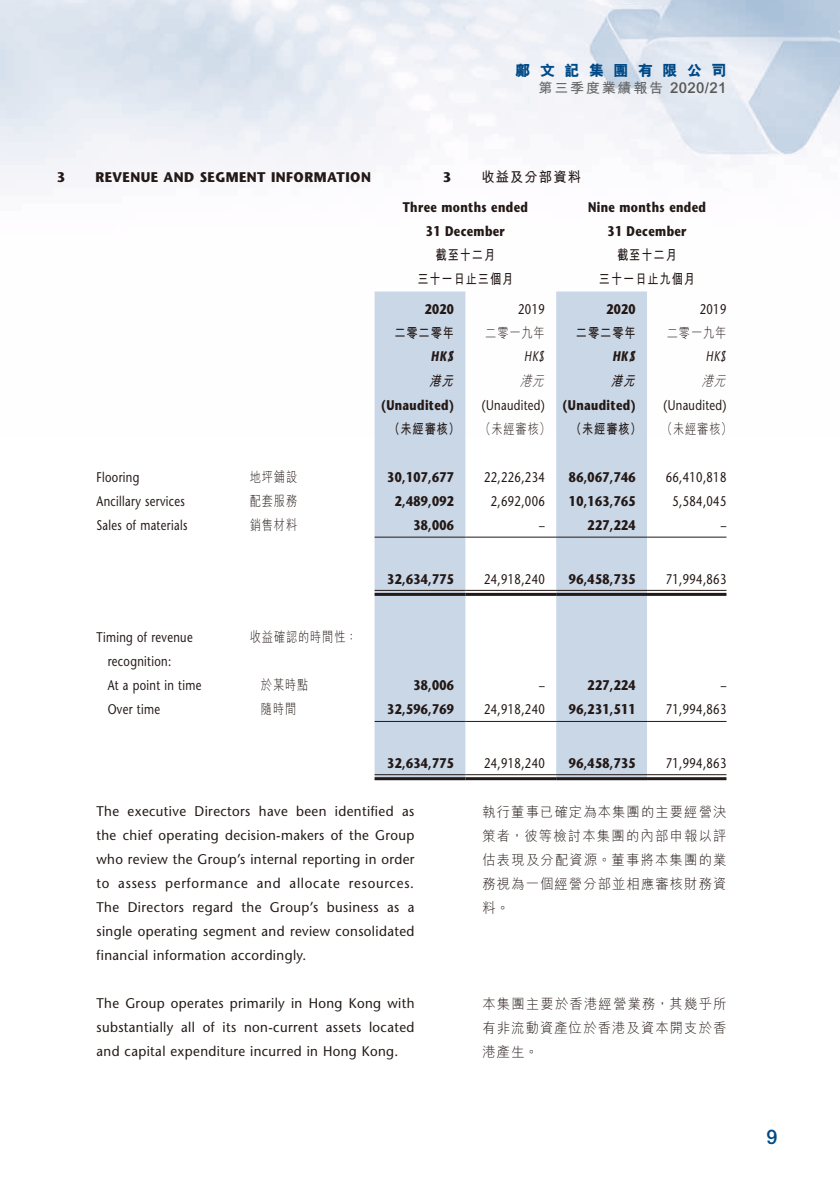
<style>
.page{position:relative;width:840px;height:1191px;background:#fff}
.page>*{position:absolute;margin:0;border:0;box-sizing:border-box;transform-origin:0 0}
.t1{font:500 20px "Arial MT Std";color:#004a87}
.t2{font:800 15px "M Hei HK";letter-spacing:.63em;color:#004a87}
._06_Notes_E{font:500 14px/24px "Stone Sans Std";letter-spacing:.03em;color:#231916;text-align:justify;scale:.95 1}
._51_N_Table_txt{font:500 14px/24px "Stone Sans Std";letter-spacing:.03em;color:#231916;scale:.8 1}
._51_N_Table_txt-2{font:700 14px "Stone Sans Std";letter-spacing:.03em;color:#231916;scale:.8 1}
._06_Notes_C{font:300 14px/24px "M Hei HK";letter-spacing:.09em;color:#231916;text-align:justify;scale:.95 1}
._51_N_Table_txt-3{font:300 14px "M Hei HK";letter-spacing:.08em;color:#231916;scale:.8 1}
._51_N_Table_txt-4{font:700 14px "M Hei HK";letter-spacing:.08em;color:#231916;scale:.8 1}
._07_NH1_E{font:700 14px "Stone Sans Std";letter-spacing:.03em;color:#231916;scale:.95 1}
.t3{font:700 14px "M Hei HK";letter-spacing:.13em;color:#666565}
._07_NH1_C{font:700 14px "M Hei HK";letter-spacing:.08em;color:#231916;scale:.95 1}
._51_N_Table_txt-5{font:italic 700 14px "Stone Sans Std";color:#231916;scale:.8 1}
._51_N_Table_txt-6{font:italic 500 14px "Stone Sans Std";color:#231916;scale:.8 1}
._51_N_Table_txt-7{font:italic 700 14px "M Hei HK";color:#231916;scale:.8 1}
._51_N_Table_txt-8{font:italic 300 14px "M Hei HK";color:#231916;scale:.8 1}
._07_NH1_C-2{font:700 14px "Stone Sans Std";color:#231916;scale:.95 1}
.s1{font-family:"Arial MT Std";font-weight:500;font-size:15px;color:#595857}
</style>
<div class="page">
<img style="left:0;top:0;width:839px;height:436px">
<svg style="left:374px;top:291px;width:272px;height:486px;fill:#cad7e7"></svg>
<hr style="left:374px;top:536px;width:91px;height:1px;background:#231916">
<hr style="left:465px;top:536px;width:91px;height:1px;background:#231916">
<hr style="left:556px;top:536px;width:90px;height:1px;background:#231916">
<hr style="left:646px;top:536px;width:80px;height:1px;background:#231916">
<hr style="left:374px;top:590px;width:91px;height:1px;background:#231916">
<hr style="left:374px;top:593px;width:91px;height:3px;background:#231916">
<hr style="left:465px;top:590px;width:91px;height:1px;background:#231916">
<hr style="left:465px;top:593px;width:91px;height:3px;background:#231916">
<hr style="left:556px;top:590px;width:90px;height:1px;background:#231916">
<hr style="left:556px;top:593px;width:90px;height:3px;background:#231916">
<hr style="left:646px;top:590px;width:80px;height:1px;background:#231916">
<hr style="left:646px;top:593px;width:80px;height:3px;background:#231916">
<hr style="left:374px;top:721px;width:91px;height:1px;background:#231916">
<hr style="left:465px;top:721px;width:91px;height:1px;background:#231916">
<hr style="left:556px;top:721px;width:90px;height:1px;background:#231916">
<hr style="left:646px;top:721px;width:80px;height:1px;background:#231916">
<hr style="left:374px;top:774px;width:91px;height:1px;background:#231916">
<hr style="left:374px;top:777px;width:91px;height:3px;background:#231916">
<hr style="left:465px;top:774px;width:91px;height:1px;background:#231916">
<hr style="left:465px;top:777px;width:91px;height:3px;background:#231916">
<hr style="left:556px;top:774px;width:90px;height:1px;background:#231916">
<hr style="left:556px;top:777px;width:90px;height:3px;background:#231916">
<hr style="left:646px;top:774px;width:80px;height:1px;background:#231916">
<hr style="left:646px;top:777px;width:80px;height:3px;background:#231916">
<p class="t2" style="left:515px;top:60px;width:212px">鄺文記集團有限公司</p>
<p class="t3" style="left:538px;top:77px;width:189px">第三季度業績報告 <span class="s1">2020/21</span></p>
<p class="_07_NH1_E" style="left:57px;top:168px;width:10px">3</p>
<p class="_07_NH1_E" style="left:95px;top:168px;width:291px">REVENUE AND SEGMENT INFORMATION</p>
<p class="_07_NH1_C-2" style="left:442px;top:168px;width:10px">3</p>
<p class="_07_NH1_C" style="left:481px;top:166px;width:106px">收益及分部資料</p>
<p class="_51_N_Table_txt-2" style="left:402px;top:199px;width:158px">Three months ended</p>
<p class="_51_N_Table_txt-2" style="left:425px;top:223px;width:100px">31 December</p>
<p class="_51_N_Table_txt-4" style="left:435px;top:245px;width:76px">截至十二月</p>
<p class="_51_N_Table_txt-4" style="left:417px;top:269px;width:121px">三十一日止三個月</p>
<p class="_51_N_Table_txt-2" style="left:587px;top:199px;width:149px">Nine months ended</p>
<p class="_51_N_Table_txt-2" style="left:607px;top:223px;width:100px">31 December</p>
<p class="_51_N_Table_txt-4" style="left:616px;top:245px;width:76px">截至十二月</p>
<p class="_51_N_Table_txt-4" style="left:598px;top:269px;width:121px">三十一日止九個月</p>
<p class="_51_N_Table_txt-2" style="left:424px;top:300px;width:38px">2020</p>
<p class="_51_N_Table_txt" style="left:518px;top:297px;width:35px">2019</p>
<p class="_51_N_Table_txt-2" style="left:606px;top:300px;width:38px">2020</p>
<p class="_51_N_Table_txt" style="left:699px;top:297px;width:35px">2019</p>
<p class="_51_N_Table_txt-4" style="left:394px;top:322px;width:76px">二零二零年</p>
<p class="_51_N_Table_txt-3" style="left:485px;top:323px;width:76px">二零一九年</p>
<p class="_51_N_Table_txt-4" style="left:575px;top:322px;width:76px">二零二零年</p>
<p class="_51_N_Table_txt-3" style="left:666px;top:323px;width:76px">二零一九年</p>
<p class="_51_N_Table_txt-5" style="left:430px;top:348px;width:30px">HK$</p>
<p class="_51_N_Table_txt-6" style="left:524px;top:348px;width:27px">HK$</p>
<p class="_51_N_Table_txt-5" style="left:612px;top:348px;width:30px">HK$</p>
<p class="_51_N_Table_txt-6" style="left:705px;top:348px;width:27px">HK$</p>
<p class="_51_N_Table_txt-7" style="left:429px;top:370px;width:37px">港元</p>
<p class="_51_N_Table_txt-8" style="left:520px;top:371px;width:37px">港元</p>
<p class="_51_N_Table_txt-7" style="left:610px;top:370px;width:37px">港元</p>
<p class="_51_N_Table_txt-8" style="left:701px;top:371px;width:37px">港元</p>
<p class="_51_N_Table_txt-2" style="left:381px;top:396px;width:93px">(Unaudited)</p>
<p class="_51_N_Table_txt" style="left:481px;top:393px;width:80px">(Unaudited)</p>
<p class="_51_N_Table_txt-2" style="left:562px;top:396px;width:93px">(Unaudited)</p>
<p class="_51_N_Table_txt" style="left:663px;top:393px;width:80px">(Unaudited)</p>
<p class="_51_N_Table_txt-4" style="left:388px;top:418px;width:90px">（未經審核）</p>
<p class="_51_N_Table_txt-3" style="left:479px;top:419px;width:90px">（未經審核）</p>
<p class="_51_N_Table_txt-4" style="left:570px;top:418px;width:90px">（未經審核）</p>
<p class="_51_N_Table_txt-3" style="left:661px;top:419px;width:90px">（未經審核）</p>
<p class="_51_N_Table_txt" style="left:96px;top:465px;width:55px">Flooring</p>
<p class="_51_N_Table_txt-3" style="left:249px;top:467px;width:61px">地坪鋪設</p>
<p class="_51_N_Table_txt-2" style="left:387px;top:468px;width:85px">30,107,677</p>
<p class="_51_N_Table_txt" style="left:484px;top:465px;width:77px">22,226,234</p>
<p class="_51_N_Table_txt-2" style="left:568px;top:468px;width:85px">86,067,746</p>
<p class="_51_N_Table_txt" style="left:665px;top:465px;width:77px">66,410,818</p>
<p class="_51_N_Table_txt" style="left:96px;top:489px;width:112px">Ancillary services</p>
<p class="_51_N_Table_txt-3" style="left:249px;top:491px;width:61px">配套服務</p>
<p class="_51_N_Table_txt-2" style="left:394px;top:492px;width:76px">2,489,092</p>
<p class="_51_N_Table_txt" style="left:490px;top:489px;width:69px">2,692,006</p>
<p class="_51_N_Table_txt-2" style="left:568px;top:492px;width:85px">10,163,765</p>
<p class="_51_N_Table_txt" style="left:672px;top:489px;width:69px">5,584,045</p>
<p class="_51_N_Table_txt" style="left:96px;top:513px;width:115px">Sales of materials</p>
<p class="_51_N_Table_txt-3" style="left:249px;top:515px;width:61px">銷售材料</p>
<p class="_51_N_Table_txt-2" style="left:413px;top:516px;width:52px">38,006</p>
<p class="_51_N_Table_txt" style="left:539px;top:513px;width:8px">–</p>
<p class="_51_N_Table_txt-2" style="left:587px;top:516px;width:61px">227,224</p>
<p class="_51_N_Table_txt" style="left:720px;top:513px;width:8px">–</p>
<p class="_51_N_Table_txt-2" style="left:387px;top:570px;width:85px">32,634,775</p>
<p class="_51_N_Table_txt" style="left:484px;top:567px;width:77px">24,918,240</p>
<p class="_51_N_Table_txt-2" style="left:568px;top:570px;width:85px">96,458,735</p>
<p class="_51_N_Table_txt" style="left:665px;top:567px;width:77px">71,994,863</p>
<p class="_51_N_Table_txt" style="left:108px;top:625px;width:108px;text-indent:-11px">Timing of revenue recognition:</p>
<p class="_51_N_Table_txt-3" style="left:249px;top:627px;width:136px">收益確認的時間性：</p>
<p class="_51_N_Table_txt" style="left:108px;top:673px;width:118px">At a point in time</p>
<p class="_51_N_Table_txt-3" style="left:261px;top:675px;width:61px">於某時點</p>
<p class="_51_N_Table_txt-2" style="left:413px;top:677px;width:52px">38,006</p>
<p class="_51_N_Table_txt" style="left:539px;top:673px;width:8px">–</p>
<p class="_51_N_Table_txt-2" style="left:587px;top:677px;width:61px">227,224</p>
<p class="_51_N_Table_txt" style="left:720px;top:673px;width:8px">–</p>
<p class="_51_N_Table_txt" style="left:108px;top:697px;width:67px">Over time</p>
<p class="_51_N_Table_txt-3" style="left:261px;top:699px;width:46px">隨時間</p>
<p class="_51_N_Table_txt-2" style="left:387px;top:701px;width:85px">32,596,769</p>
<p class="_51_N_Table_txt" style="left:484px;top:697px;width:77px">24,918,240</p>
<p class="_51_N_Table_txt-2" style="left:568px;top:701px;width:85px">96,231,511</p>
<p class="_51_N_Table_txt" style="left:665px;top:697px;width:77px">71,994,863</p>
<p class="_51_N_Table_txt-2" style="left:387px;top:755px;width:85px">32,634,775</p>
<p class="_51_N_Table_txt" style="left:484px;top:751px;width:77px">24,918,240</p>
<p class="_51_N_Table_txt-2" style="left:568px;top:755px;width:85px">96,458,735</p>
<p class="_51_N_Table_txt" style="left:665px;top:751px;width:77px">71,994,863</p>
<p class="_06_Notes_E" style="left:96px;top:799px;width:336px">The executive Directors have been identified as the chief operating decision-makers of the Group who review the Group’s internal reporting in order to assess performance and allocate resources.<br>The Directors regard the Group’s business as a single operating segment and review consolidated financial information accordingly.</p>
<p class="_06_Notes_E" style="left:96px;top:991px;width:336px">The Group operates primarily in Hong Kong with substantially all of its non-current assets located and capital expenditure incurred in Hong Kong.</p>
<p class="_06_Notes_C" style="left:482px;top:799px;width:258px">執行董事已確定為本集團的主要經營決策者，彼等檢討本集團的內部申報以評估表現及分配資源。董事將本集團的業務視為一個經營分部並相應審核財務資料。</p>
<p class="_06_Notes_C" style="left:482px;top:991px;width:258px">本集團主要於香港經營業務，其幾乎所有非流動資產位於香港及資本開支於香港產生。</p>
<h1 class="t1" style="left:766px;top:1125px;width:13px">9</h1>
</div>
